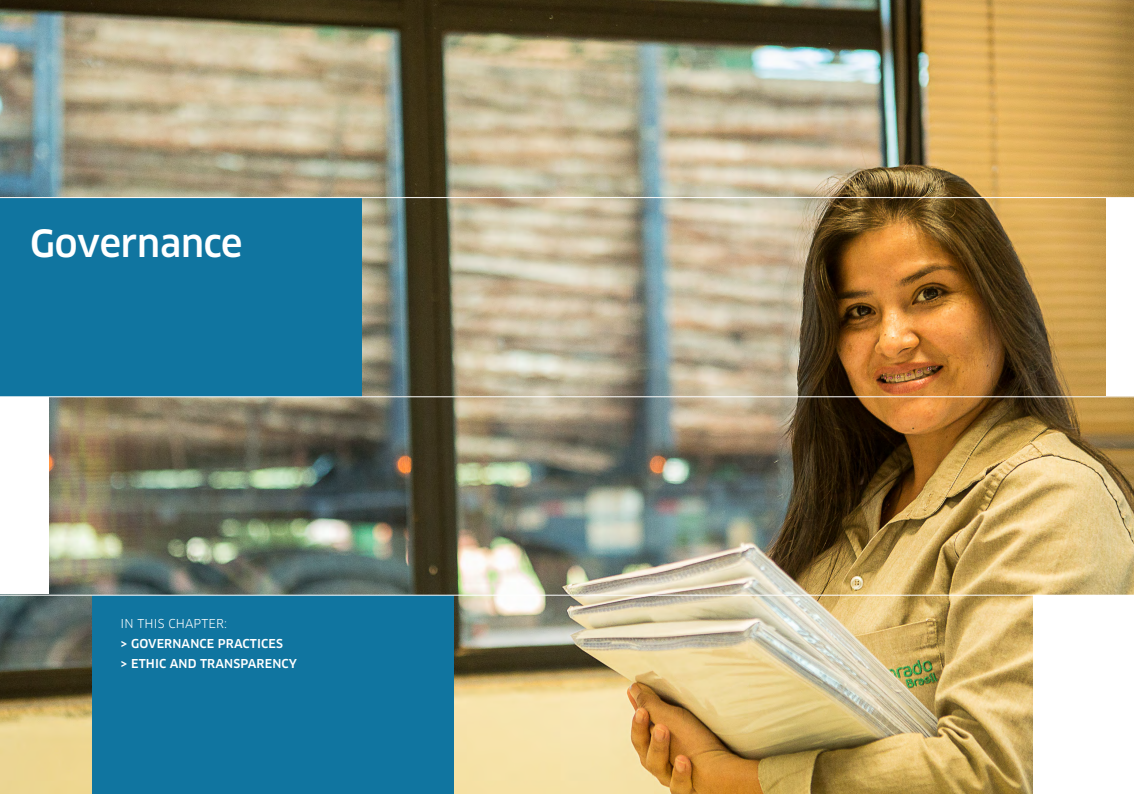
<style>
.page{position:relative;width:1134px;height:794px;background:#fff}
.page>*{position:absolute;margin:0;border:0;box-sizing:border-box;transform-origin:0 0}
.t1{font:500 36.7px "Clan Pro";letter-spacing:-.005em;color:#fff}
.t2{font:500 12px/20px "Clan Pro";letter-spacing:.01em;color:#fff}
.t3{font:12px "Clan Pro";letter-spacing:.01em;color:#fff}
</style>
<div class="page">
<img style="left:0;top:0;width:1134px;height:197px">
<img style="left:362px;top:198px;width:743px;height:198px">
<img style="left:49px;top:397px;width:1085px;height:197px">
<img style="left:0;top:595px;width:1033px;height:198px">
<div style="left:0;top:198px;width:362px;height:198px;background:#1075a0"></div>
<div style="left:92px;top:595px;width:362px;height:199px;background:#1075a0"></div>
<h1 class="t1" style="left:30px;top:222px;width:214px">Governance</h1>
<p class="t3" style="left:121px;top:617px;width:108px">IN THIS CHAPTER:</p>
<p class="t2" style="left:120px;top:634px;width:178px">&gt; GOVERNANCE PRACTICES<br>&gt; ETHIC AND TRANSPARENCY</p>
</div>
